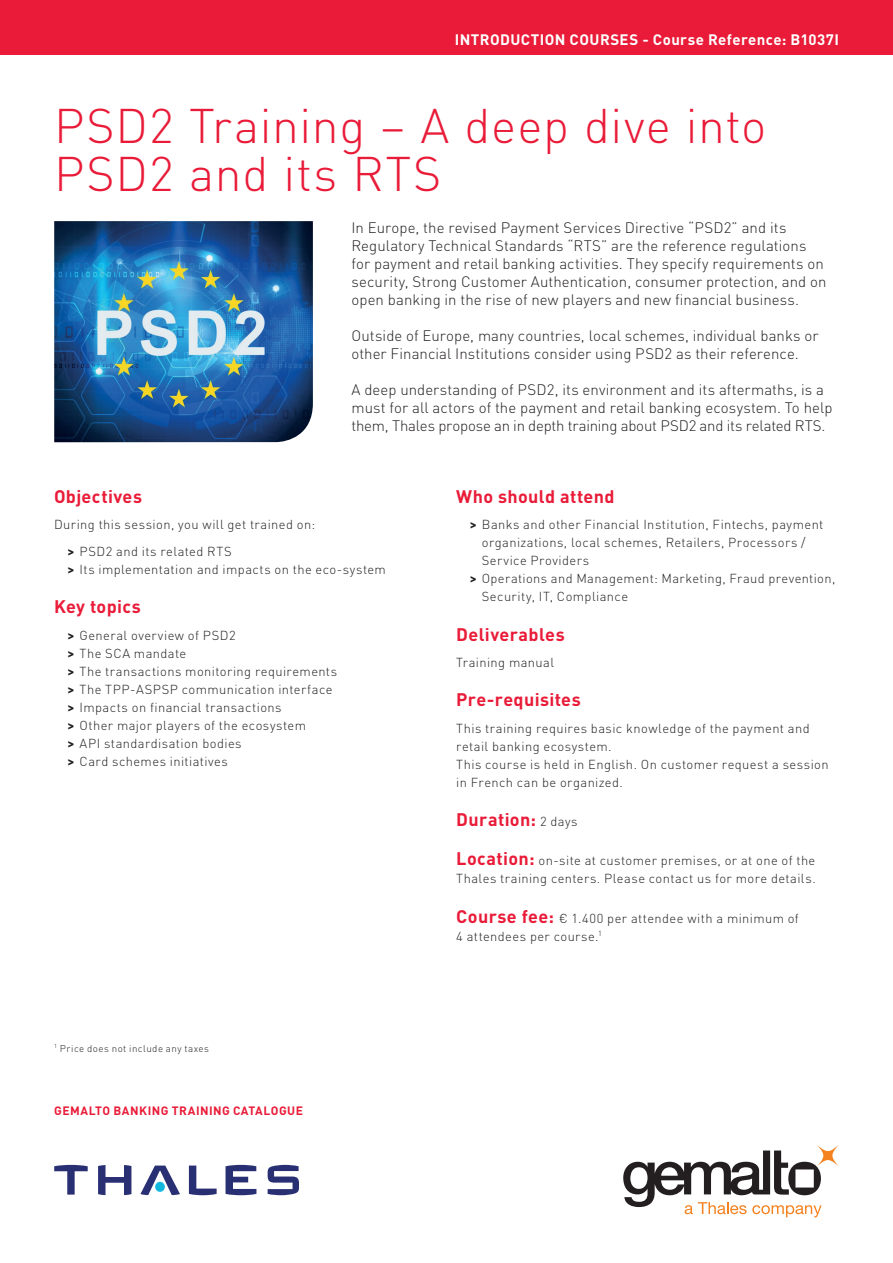
<style>
.page{position:relative;width:893px;height:1263px;background:#fff}
.page>*{position:absolute;margin:0;border:0;box-sizing:border-box;transform-origin:0 0}
.t1{font:300 48px/48px "DIN Pro";letter-spacing:.02em;color:#e91b38}
.t2{font:700 18px "DIN Pro";letter-spacing:.02em;color:#e91b38}
.t3{font:300 15px/18px "DIN Pro";letter-spacing:.005em;color:#231f20}
.t4{font:700 15px "DIN Pro";letter-spacing:.03em;color:#fff}
.t5{font:300 12.9px/18px "DIN Pro";letter-spacing:.035em;color:#231f20}
.t6{font:700 12px "DIN Pro";letter-spacing:.04em;color:#e91b38}
.t7{font:300 9.75px "DIN Pro";letter-spacing:.045em;color:#231f20}
.s1{font-weight:700}
.s2{font-weight:300;font-size:12.9px;color:#231f20}
.s3{font-weight:700;font-size:18px;color:#e91b38}
</style>
<div class="page">
<div style="left:0;top:0;width:893px;height:54px;background:#e91b38"></div>
<img style="left:54px;top:221px;width:259px;height:221px">
<svg style="left:623px;top:1145px;width:216px;height:72px"></svg>
<svg style="left:54px;top:1165px;width:34px;height:29px"></svg>
<svg style="left:268px;top:1165px;width:31px;height:30px"></svg>
<svg style="left:226px;top:1165px;width:30px;height:30px"></svg>
<svg style="left:189px;top:1165px;width:28px;height:30px"></svg>
<svg style="left:140px;top:1165px;width:40px;height:30px"></svg>
<div style="left:155px;top:1182px;width:10px;height:10px;background:#11b8dd;border-radius:50%"></div>
<svg style="left:98px;top:1165px;width:33px;height:30px"></svg>
<p class="t4" style="left:455px;top:30px;width:386px">INTRODUCTION COURSES - Course Reference: B1037I</p>
<h1 class="t1" style="left:54px;top:100px;width:714px">PSD2 Training – A deep dive into<br>PSD2 and its RTS</h1>
<p class="t3" style="left:351px;top:218px;width:477px">In Europe, the revised Payment Services Directive “PSD2” and its Regulatory Technical Standards “RTS” are the reference regulations for payment and retail banking activities. They specify requirements on security, Strong Customer Authentication, consumer protection, and on open banking in the rise of new players and new financial business.</p>
<p class="t3" style="left:351px;top:326px;width:469px">Outside of Europe, many countries, local schemes, individual banks or other Financial Institutions consider using PSD2 as their reference.</p>
<p class="t3" style="left:351px;top:380px;width:483px">A deep understanding of PSD2, its environment and its aftermaths, is a must for all actors of the payment and retail banking ecosystem. To help them, Thales propose an in depth training about PSD2 and its related RTS.</p>
<h2 class="t2" style="left:54px;top:484px;width:90px">Objectives</h2>
<p class="t5" style="left:68px;top:511px;width:249px;line-height:26.5px;text-indent:-14px">During this session, you will get trained on: <span class="s1">&gt;</span> PSD2 and its related RTS</p>
<p class="t5" style="left:68px;top:560px;width:320px"><span class="s1">&gt;</span> Its implementation and impacts on the eco-system</p>
<h2 class="t2" style="left:54px;top:594px;width:88px">Key topics</h2>
<p class="t5" style="left:68px;top:625px;width:271px"><span class="s1">&gt;</span> General overview of PSD2<br><span class="s1">&gt;</span> The SCA mandate<br><span class="s1">&gt;</span> The transactions monitoring requirements <span class="s1">&gt;</span> The TPP-ASPSP communication interface <span class="s1">&gt;</span> Impacts on financial transactions<br><span class="s1">&gt;</span> Other major players of the ecosystem<br><span class="s1">&gt;</span> API standardisation bodies<br><span class="s1">&gt;</span> Card schemes initiatives</p>
<p class="t7" style="left:54px;top:1041px;width:156px"><sup>1</sup> Price does not include any taxes</p>
<p class="t6" style="left:54px;top:1102px;width:250px">GEMALTO BANKING TRAINING CATALOGUE</p>
<h2 class="t2" style="left:456px;top:484px;width:160px">Who should attend</h2>
<p class="t5" style="left:470px;top:515px;width:355px"><span class="s1">&gt;</span> Banks and other Financial Institution, Fintechs, payment</p>
<p class="t5" style="left:482px;top:533px;width:325px">organizations, local schemes, Retailers, Processors /</p>
<p class="t5" style="left:482px;top:551px;width:109px">Service Providers</p>
<p class="t5" style="left:470px;top:569px;width:367px"><span class="s1">&gt;</span> Operations and Management: Marketing, Fraud prevention,</p>
<p class="t5" style="left:482px;top:587px;width:148px">Security, IT, Compliance</p>
<h2 class="t2" style="left:456px;top:622px;width:110px">Deliverables</h2>
<p class="t5" style="left:456px;top:653px;width:99px">Training manual</p>
<h2 class="t2" style="left:456px;top:688px;width:126px">Pre-requisites</h2>
<p class="t5" style="left:456px;top:719px;width:374px">This training requires basic knowledge of the payment and retail banking ecosystem.<br>This course is held in English. On customer request a session in French can be organized.</p>
<h2 class="t2" style="left:456px;top:807px;width:123px">Duration: <span class="s2">2 days</span></h2>
<p class="t5" style="left:456px;top:851px;width:361px"><span class="s3">Location:</span> on-site at customer premises, or at one of the<br>Thales training centers. Please contact us for more details.</p>
<p class="t5" style="left:456px;top:908px;width:344px"><span class="s3">Course fee:</span> € 1.400 per attendee with a minimum of<br>4 attendees per course.<sup>1</sup></p>
</div>
